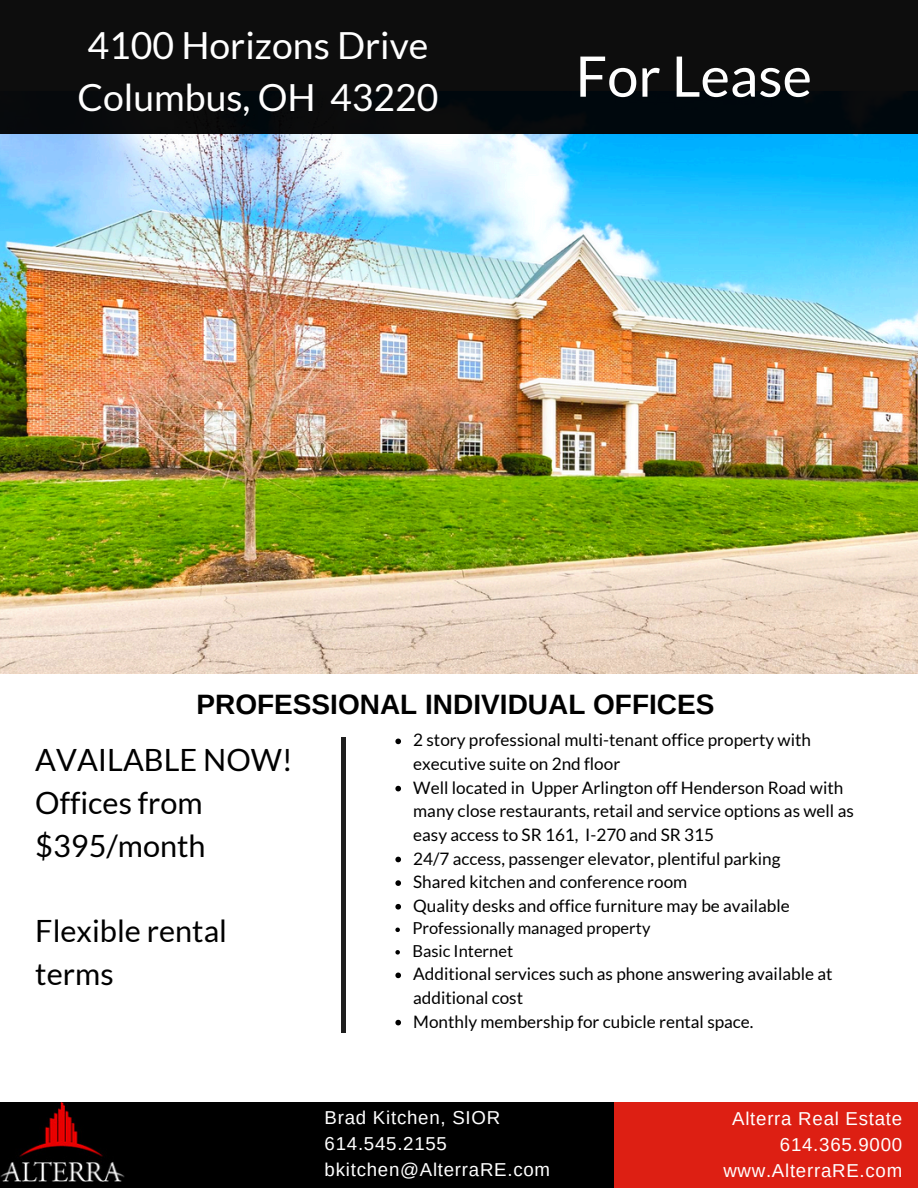
<style>
.page{position:relative;width:918px;height:1188px;background:#fff}
.page>*{position:absolute;margin:0;border:0;box-sizing:border-box;transform-origin:0 0}
.t1{font:55.95px "Lato";color:#fff}
.t2{font:37.35px/51.8px "Lato";color:#fff}
.t3{font:30.6px/42.8px "Lato";color:#000}
.t4{font:700 28.05px "Arimo";color:#000}
.t5{font:18.75px/25.8px "Arimo";letter-spacing:.04em;color:#fff;text-align:right}
.t6{font:17.1px/23.7px "Lato";color:#000}
.t7{font:16.5px "Lato";color:#000}
</style>
<div class="page">
<img style="left:0;top:133px;width:918px;height:540px">
<div style="left:0;top:0;width:918px;height:133px;background:linear-gradient(to right,#0c0c0d,#090b0d)"></div>
<div style="left:0;top:1103px;width:616px;height:84px;background:#000"></div>
<div style="left:614px;top:1103px;width:304px;height:84px;background:#dd1f13"></div>
<hr style="left:342px;top:737px;width:4px;height:296px;background:#1e1e1e">
<img style="left:1px;top:1103px;width:124px;height:79px">
<svg style="left:395px;top:739px;width:6px;height:5px"></svg>
<svg style="left:395px;top:786px;width:6px;height:5px"></svg>
<svg style="left:395px;top:857px;width:6px;height:5px"></svg>
<svg style="left:395px;top:880px;width:6px;height:6px"></svg>
<svg style="left:395px;top:904px;width:6px;height:6px"></svg>
<svg style="left:395px;top:928px;width:5px;height:4px"></svg>
<svg style="left:395px;top:950px;width:5px;height:5px"></svg>
<svg style="left:395px;top:973px;width:6px;height:5px"></svg>
<svg style="left:395px;top:1020px;width:6px;height:5px"></svg>
<p class="t2" style="left:78px;top:19px;width:362px">4100 Horizons Drive<br>Columbus, OH 43220</p>
<p class="t1" style="left:576px;top:41px;width:238px">For Lease</p>
<h2 class="t4" style="left:197px;top:689px;width:520px">PROFESSIONAL INDIVIDUAL OFFICES</h2>
<h1 class="t3" style="left:35px;top:738px;width:259px">AVAILABLE NOW!<br>Offices from $395/month</h1>
<h3 class="t6" style="left:413px;top:728px;width:399px">2 story professional multi-tenant office property with executive suite on 2nd floor</h3>
<h4 class="t6" style="left:413px;top:775px;width:442px">Well located in Upper Arlington off Henderson Road with many close restaurants, retail and service options as well as easy access to SR 161, I-270 and SR 315</h4>
<h4 class="t6" style="left:413px;top:846px;width:369px">24/7 access, passenger elevator, plentiful parking</h4>
<p class="t6" style="left:413px;top:870px;width:276px">Shared kitchen and conference room</p>
<p class="t6" style="left:413px;top:893px;width:378px">Quality desks and office furniture may be available</p>
<p class="t7" style="left:412px;top:918px;width:240px">Professionally managed property</p>
<p class="t7" style="left:412px;top:941px;width:102px">Basic Internet</p>
<p class="t6" style="left:413px;top:962px;width:421px">Additional services such as phone answering available at additional cost</p>
<p class="t6" style="left:413px;top:1009px;width:342px">Monthly membership for cubicle rental space.</p>
<p class="t3" style="left:35px;top:909px;width:193px">Flexible rental terms</p>
<p class="t5" style="left:325px;top:1105px;width:227px;text-align:left">Brad Kitchen, SIOR<br>614.545.2155 bkitchen@AlterraRE.com</p>
<p class="t5" style="left:723px;top:1106px;width:180px">Alterra Real Estate<br>614.365.9000 www.AlterraRE.com</p>
</div>
